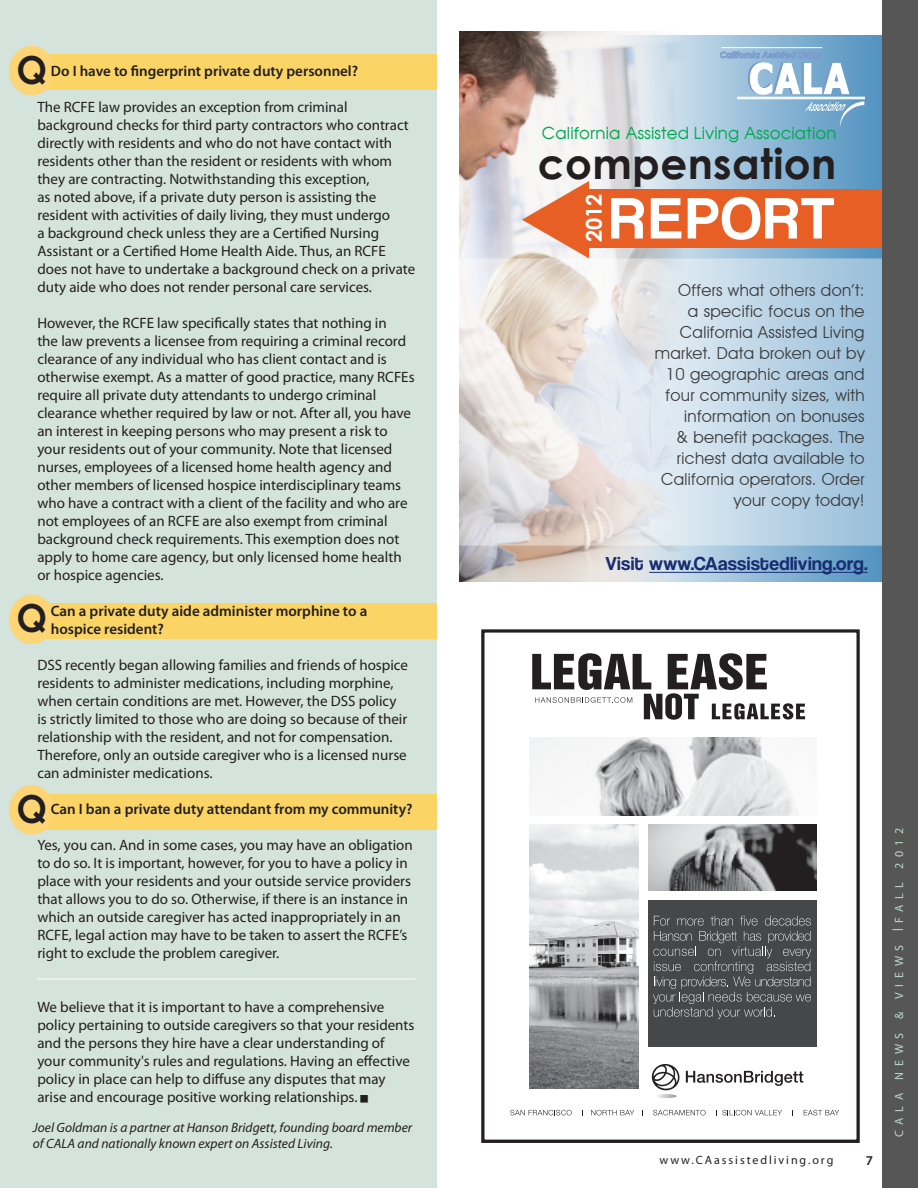
<style>
.page{position:relative;width:918px;height:1188px;background:#fff}
.page>*{position:absolute;margin:0;border:0;box-sizing:border-box;transform-origin:0 0}
.t1{font:60.75px "Coolvetica Rg";letter-spacing:.04em;color:#fff}
.t2{font:700 42px "Century Gothic";letter-spacing:.01em;color:#231f20}
.Paragraph_Style_9{font:39.45px "Museo 700";color:#231f20;scale:.94 1}
.t3{font:700 21.75px "Century Gothic";color:#fff}
.Paragraph_Style_9-2{font:19.5px "Coolvetica Rg";letter-spacing:.02em;color:#192d72}
.Paragraph_Style_9-3{font:16.5px/21px "Avant Garde IT Cby BT";letter-spacing:.02em;color:#3c3c3d;text-align:right}
.t4{font:16.5px "Avalon Plain";letter-spacing:.01em;color:#00a94e}
.Paragraph_Style_9-4{font:15px/18px "Myriad Pro";color:#231f20}
.Paragraph_Style_9-5{font:600 15px/18px "Myriad Pro";color:#231f20}
.t5{font:italic 13.5px/16.2px "Myriad Pro";color:#231f20}
.t6{font:600 13.5px "Myriad Pro";color:#231f20}
.t7{font:12px "Myriad Pro";letter-spacing:.16em;color:#231f20}
.t8{font:12px "Myriad Pro";letter-spacing:.47em;color:#b7d9c9}
.s1{font-size:15.6px}
</style>
<div class="page">
<div style="left:0;top:0;width:436px;height:1188px;background:#d4e3dc"></div>
<div style="left:27px;top:794px;width:409px;height:36px;background:#fad465"></div>
<div style="left:9px;top:785px;width:46px;height:50px;background:#fdd575;border-radius:50%"></div>
<div style="left:27px;top:603px;width:409px;height:36px;background:#fad465"></div>
<div style="left:9px;top:595px;width:46px;height:49px;background:#fdd575;border-radius:50%"></div>
<div style="left:27px;top:55px;width:409px;height:35px;background:#fad465"></div>
<div style="left:9px;top:46px;width:45px;height:49px;background:#fdd575;border-radius:50%"></div>
<div style="left:648px;top:900px;width:169px;height:146px;background:#464748"></div>
<svg style="left:653px;top:916px;width:158px;height:103px"></svg>
<svg style="left:532px;top:653px;width:273px;height:67px"></svg>
<svg style="left:510px;top:1110px;width:62px;height:5px"></svg>
<svg style="left:591px;top:1110px;width:43px;height:5px"></svg>
<svg style="left:653px;top:1110px;width:53px;height:5px"></svg>
<svg style="left:716px;top:1110px;width:66px;height:5px"></svg>
<svg style="left:804px;top:1110px;width:35px;height:5px"></svg>
<img style="left:529px;top:737px;width:269px;height:79px">
<svg style="left:652px;top:1064px;width:151px;height:34px"></svg>
<img style="left:529px;top:825px;width:109px;height:263px">
<img style="left:648px;top:825px;width:169px;height:66px">
<div style="left:482px;top:630px;width:378px;height:513px;border:3px solid #231f20"></div>
<svg style="left:684px;top:35px;width:198px;height:547px;background:#8bb5d3"></svg>
<img style="left:459px;top:32px;width:225px;height:550px">
<svg style="left:805px;top:101px;width:59px;height:25px"></svg>
<hr style="left:737px;top:97px;width:128px;height:2px;background:#fefcfa">
<svg style="left:720px;top:51px;width:130px;height:44px"></svg>
<hr style="left:721px;top:47px;width:101px;height:1px;background:#fff">
<div style="left:582px;top:190px;width:336px;height:58px;background:#e75f25"></div>
<svg style="left:522px;top:181px;width:67px;height:77px"></svg>
<hr style="left:37px;top:979px;width:378px;height:1px;background:#fff">
<svg style="left:459px;top:258px;width:423px;height:288px;background:#cfdae2"></svg>
<hr style="left:649px;top:572px;width:219px;height:1px;background:#192d72">
<div style="left:882px;top:0;width:36px;height:1188px;background:#575657"></div>
<p class="Paragraph_Style_9" style="left:17px;top:48px;width:33px">Q</p>
<p class="Paragraph_Style_9-5" style="left:51px;top:62px;width:309px">Do I have to fingerprint private duty personnel?</p>
<p class="Paragraph_Style_9-4" style="left:37px;top:98px;width:379px">The RCFE law provides an exception from criminal background checks for third party contractors who contract directly with residents and who do not have contact with residents other than the resident or residents with whom they are contracting. Notwithstanding this exception,<br>as noted above, if a private duty person is assisting the resident with activities of daily living, they must undergo<br>a background check unless they are a Certified Nursing Assistant or a Certified Home Health Aide. Thus, an RCFE does not have to undertake a background check on a private duty aide who does not render personal care services.</p>
<p class="Paragraph_Style_9-4" style="left:37px;top:314px;width:379px">However, the RCFE law specifically states that nothing in<br>the law prevents a licensee from requiring a criminal record clearance of any individual who has client contact and is otherwise exempt. As a matter of good practice, many RCFEs require all private duty attendants to undergo criminal clearance whether required by law or not. After all, you have an interest in keeping persons who may present a risk to your residents out of your community. Note that licensed nurses, employees of a licensed home health agency and other members of licensed hospice interdisciplinary teams who have a contract with a client of the facility and who are not employees of an RCFE are also exempt from criminal background check requirements. This exemption does not apply to home care agency, but only licensed home health or hospice agencies.</p>
<p class="Paragraph_Style_9-5" style="left:51px;top:602px;width:318px">Can a private duty aide administer morphine to a hospice resident?</p>
<p class="Paragraph_Style_9-4" style="left:37px;top:656px;width:372px">DSS recently began allowing families and friends of hospice residents to administer medications, including morphine, when certain conditions are met. However, the DSS policy is strictly limited to those who are doing so because of their relationship with the resident, and not for compensation.<br>Therefore, only an outside caregiver who is a licensed nurse can administer medications.</p>
<p class="Paragraph_Style_9-5" style="left:51px;top:800px;width:363px">Can I ban a private duty attendant from my community?</p>
<p class="Paragraph_Style_9-4" style="left:37px;top:836px;width:377px">Yes, you can. And in some cases, you may have an obligation to do so. It is important, however, for you to have a policy in place with your residents and your outside service providers that allows you to do so. Otherwise, if there is an instance in which an outside caregiver has acted inappropriately in an RCFE, legal action may have to be taken to assert the RCFE’s right to exclude the problem caregiver.</p>
<p class="Paragraph_Style_9" style="left:17px;top:597px;width:33px">Q</p>
<p class="Paragraph_Style_9" style="left:17px;top:787px;width:33px">Q</p>
<p class="Paragraph_Style_9-4" style="left:37px;top:998px;width:379px">We believe that it is important to have a comprehensive policy pertaining to outside caregivers so that your residents and the persons they hire have a clear understanding of your community's rules and regulations. Having an effective policy in place can help to diffuse any disputes that may arise and encourage positive working relationships.</p>
<p class="t5" style="left:33px;top:1119px;width:381px">Joel Goldman is a partner at Hanson Bridgett, founding board member of CALA and nationally known expert on Assisted Living.</p>
<p class="t4" style="left:542px;top:123px;width:296px">California Assisted Living Association</p>
<p class="t2" style="left:538px;top:132px;width:300px">compensation</p>
<p class="t3" style="left:577px;top:242px;width:50px;rotate:-90deg">2012</p>
<p class="t1" style="left:610px;top:183px;width:226px">REPORT</p>
<p class="Paragraph_Style_9-3" style="left:655px;top:279px;width:211px">Offers what others don’t:<br>a specific focus on the<br>California Assisted Living market. Data broken out by<br>10 geographic areas and four community sizes, with information on bonuses<br>&amp; benefit packages. The richest data available to<br>California operators. Order your copy today!</p>
<p class="Paragraph_Style_9-2" style="left:605px;top:552px;width:264px">Visit www.CAassistedliving.org.</p>
<p class="t7" style="left:660px;top:1153px;width:175px">www.CAassistedliving.org</p>
<p class="t6" style="left:866px;top:1152px;width:9px">7</p>
<p class="t8" style="left:892px;top:1137px;width:311px;rotate:-90deg">CALA NEWS &amp; VIEWS <span class="s1">I</span> FALL 2012</p>
</div>
